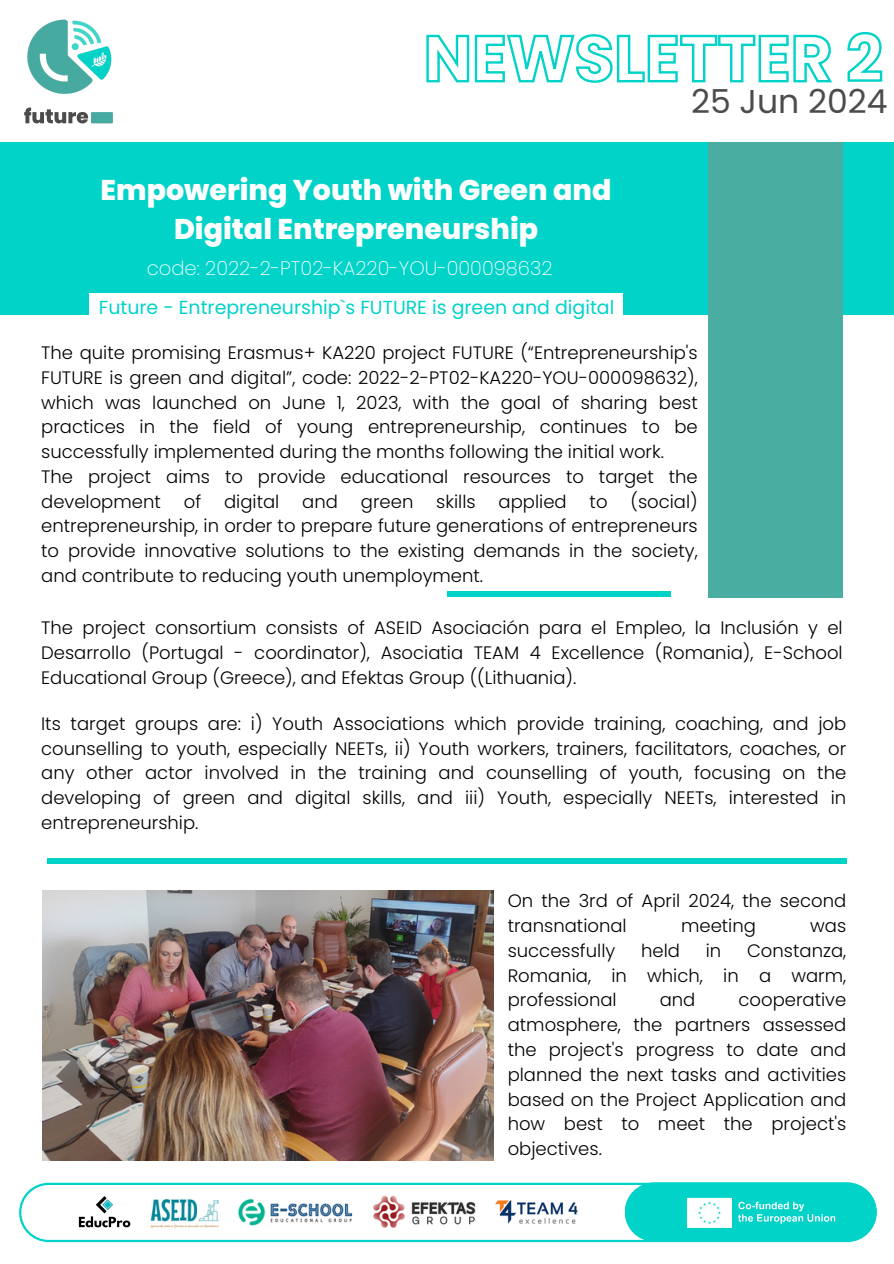
<style>
.page{position:relative;width:894px;height:1264px;background:#fff}
.page>*{position:absolute;margin:0;border:0;box-sizing:border-box;transform-origin:0 0}
.t1{font:33px "Poppins";color:#4c4c4c}
.t2{font:800 28.5px/39.3px "Poppins";color:#fff;text-align:center}
.t3{font:200 19.5px "Poppins";color:#fff}
.t4{font:18.9px "Poppins";color:#02d3c8}
.t5{font:300 18px/24.8px "Poppins";color:#000;text-align:justify}
</style>
<div class="page">
<img style="left:24px;top:19px;width:89px;height:105px">
<div style="left:0;top:142px;width:893px;height:172px;background:#02d3c8"></div>
<div style="left:89px;top:293px;width:533px;height:29px;background:#fff"></div>
<svg style="left:19px;top:1182px;width:857px;height:60px"></svg>
<div style="left:708px;top:142px;width:134px;height:456px;background:#49ada1"></div>
<div style="left:47px;top:858px;width:799px;height:6px;background:#02d3c8"></div>
<div style="left:446px;top:591px;width:224px;height:5px;background:#02d3c8"></div>
<img style="left:493px;top:1195px;width:88px;height:33px">
<img style="left:145px;top:1192px;width:76px;height:39px">
<img style="left:369px;top:1190px;width:110px;height:43px">
<img style="left:235px;top:1189px;width:122px;height:44px">
<img style="left:77px;top:1194px;width:54px;height:34px">
<div style="left:624px;top:1182px;width:252px;height:59px;background:#02d3c8;border-radius:30px"></div>
<img style="left:687px;top:1197px;width:149px;height:31px">
<img style="left:42px;top:890px;width:451px;height:270px">
<svg style="left:426px;top:32px;width:457px;height:51px"></svg>
<p class="t2" style="left:101px;top:170px;width:512px">Empowering Youth with Green and<br>Digital Entrepreneurship</p>
<p class="t3" style="left:147px;top:255px;width:407px">code: 2022-2-PT02-KA220-YOU-000098632</p>
<p class="t4" style="left:99px;top:294px;width:517px">Future - Entrepreneurship`s FUTURE is green and digital</p>
<p class="t1" style="left:690px;top:78px;width:198px">25 Jun 2024</p>
<p class="t5" style="left:41px;top:340px;width:658px">The quite promising Erasmus+ KA220 project FUTURE (“Entrepreneurship's FUTURE is green and digital”, code: 2022-2-PT02-KA220-YOU-000098632), which was launched on June 1, 2023, with the goal of sharing best practices in the field of young entrepreneurship, continues to be successfully implemented during the months following the initial work.</p>
<p class="t5" style="left:41px;top:464px;width:658px">The project aims to provide educational resources to target the development</p>
<p class="t5" style="left:41px;top:489px;width:658px;text-indent:589px">(social) entrepreneurship, in order to prepare future generations of entrepreneurs to provide innovative solutions to the existing demands in the society, and contribute to reducing youth unemployment.</p>
<p class="t5" style="left:184px;top:489px;width:19px">of</p>
<p class="t5" style="left:224px;top:489px;width:57px">digital</p>
<p class="t5" style="left:302px;top:489px;width:37px">and</p>
<p class="t5" style="left:361px;top:489px;width:54px">green</p>
<p class="t5" style="left:436px;top:489px;width:41px">skills</p>
<p class="t5" style="left:498px;top:489px;width:70px">applied</p>
<p class="t5" style="left:589px;top:489px;width:19px">to</p>
<p class="t5" style="left:41px;top:615px;width:802px">The project consortium consists of ASEID Asociación para el Empleo, la Inclusión y el Desarrollo (Portugal - coordinator), Asociatia TEAM 4 Excellence (Romania), E-School Educational Group (Greece), and Efektas Group ((Lithuania).</p>
<p class="t5" style="left:41px;top:711px;width:806px">Its target groups are: i) Youth Associations which provide training, coaching, and job counselling to youth, especially NEETs, ii) Youth workers, trainers, facilitators, coaches, or any other actor involved in the training and counselling of youth, focusing on the developing of green and digital skills, and iii) Youth, especially NEETs, interested in entrepreneurship.</p>
<p class="t5" style="left:507px;top:888px;width:340px">On the 3rd of April 2024, the second transnational</p>
<p class="t5" style="left:680px;top:913px;width:76px">meeting</p>
<p class="t5" style="left:810px;top:913px;width:38px">was</p>
<p class="t5" style="left:507px;top:938px;width:109px">successfully</p>
<p class="t5" style="left:641px;top:938px;width:40px">held</p>
<p class="t5" style="left:705px;top:938px;width:17px">in</p>
<p class="t5" style="left:507px;top:938px;width:340px;text-indent:239px">Constanza, Romania, in which, in a warm, professional</p>
<p class="t5" style="left:507px;top:987px;width:340px;text-indent:231px">cooperative atmosphere, the partners assessed the project's progress to date and planned the next tasks and activities based on the Project Application and how best to meet the project's objectives.</p>
<p class="t5" style="left:659px;top:987px;width:37px">and</p>
</div>
